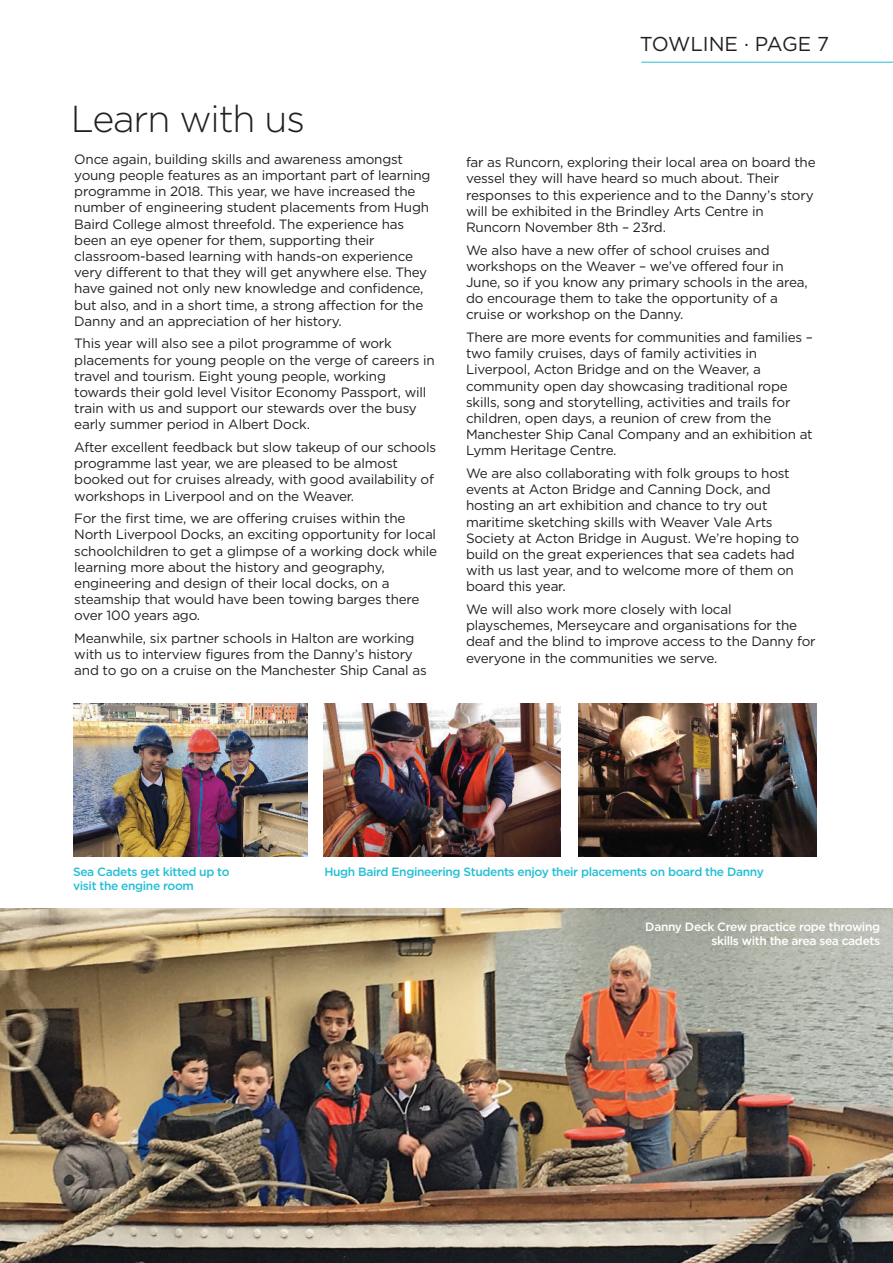
<style>
.page{position:relative;width:893px;height:1263px;background:#fff}
.page>*{position:absolute;margin:0;border:0;box-sizing:border-box;transform-origin:0 0}
.t1{font:300 37.5px "Gotham";letter-spacing:-.03em;color:#231f20}
.t2{font:20.1px "Gotham";color:#231f20}
.t3{font:13.5px/16.2px "Gotham";letter-spacing:-.015em;color:#231f20}
.t4{font:500 12px/13.5px "Gotham";letter-spacing:-.03em;color:#23bfd5}
.t5{font:500 12px/13.5px "Gotham";letter-spacing:-.03em;color:#fff;text-align:right}
</style>
<div class="page">
<hr style="left:641px;top:62px;width:252px;height:1px;background:#23bfd5">
<img style="left:0;top:908px;width:893px;height:355px">
<img style="left:74px;top:704px;width:234px;height:152px">
<img style="left:323px;top:704px;width:238px;height:152px">
<img style="left:579px;top:704px;width:238px;height:152px">
<h1 class="t1" style="left:71px;top:106px;width:236px">Learn with us</h1>
<p class="t3" style="left:74px;top:152px;width:358px">Once again, building skills and awareness amongst young people features as an important part of learning programme in 2018. This year, we have increased the number of engineering student placements from Hugh Baird College almost threefold. The experience has been an eye opener for them, supporting their classroom-based learning with hands-on experience very different to that they will get anywhere else. They have gained not only new knowledge and confidence, but also, and in a short time, a strong affection for the Danny and an appreciation of her history.</p>
<p class="t3" style="left:74px;top:337px;width:362px">This year will also see a pilot programme of work placements for young people on the verge of careers in travel and tourism. Eight young people, working towards their gold level Visitor Economy Passport, will train with us and support our stewards over the busy early summer period in Albert Dock.</p>
<p class="t3" style="left:74px;top:440px;width:363px">After excellent feedback but slow takeup of our schools programme last year, we are pleased to be almost booked out for cruises already, with good availability of workshops in Liverpool and on the Weaver.</p>
<p class="t3" style="left:74px;top:511px;width:364px">For the first time, we are offering cruises within the North Liverpool Docks, an exciting opportunity for local schoolchildren to get a glimpse of a working dock while learning more about the history and geography, engineering and design of their local docks, on a steamship that would have been towing barges there over 100 years ago.</p>
<p class="t3" style="left:74px;top:631px;width:354px">Meanwhile, six partner schools in Halton are working with us to interview figures from the Danny’s history and to go on a cruise on the Manchester Ship Canal as</p>
<h2 class="t2" style="left:640px;top:36px;width:191px">TOWLINE · PAGE 7</h2>
<p class="t3" style="left:466px;top:155px;width:351px">far as Runcorn, exploring their local area on board the vessel they will have heard so much about. Their responses to this experience and to the Danny’s story will be exhibited in the Brindley Arts Centre in Runcorn November 8th – 23rd.</p>
<p class="t3" style="left:466px;top:243px;width:343px">We also have a new offer of school cruises and workshops on the Weaver – we’ve offered four in June, so if you know any primary schools in the area, do encourage them to take the opportunity of a cruise or workshop on the Danny.</p>
<p class="t3" style="left:466px;top:330px;width:348px">There are more events for communities and families – two family cruises, days of family activities in Liverpool, Acton Bridge and on the Weaver, a community open day showcasing traditional rope skills, song and storytelling, activities and trails for children, open days, a reunion of crew from the Manchester Ship Canal Company and an exhibition at Lymm Heritage Centre.</p>
<p class="t3" style="left:466px;top:466px;width:335px">We are also collaborating with folk groups to host events at Acton Bridge and Canning Dock, and hosting an art exhibition and chance to try out maritime sketching skills with Weaver Vale Arts Society at Acton Bridge in August. We’re hoping to build on the great experiences that sea cadets had with us last year, and to welcome more of them on board this year.</p>
<p class="t3" style="left:466px;top:602px;width:351px">We will also work more closely with local playschemes, Merseycare and organisations for the deaf and the blind to improve access to the Danny for everyone in the communities we serve.</p>
<p class="t4" style="left:73px;top:866px;width:158px">Sea Cadets get kitted up to visit the engine room</p>
<p class="t4" style="left:324px;top:866px;width:441px">Hugh Baird Engineering Students enjoy their placements on board the Danny</p>
<p class="t5" style="left:645px;top:921px;width:236px">Danny Deck Crew practice rope throwing skills with the area sea cadets</p>
</div>
